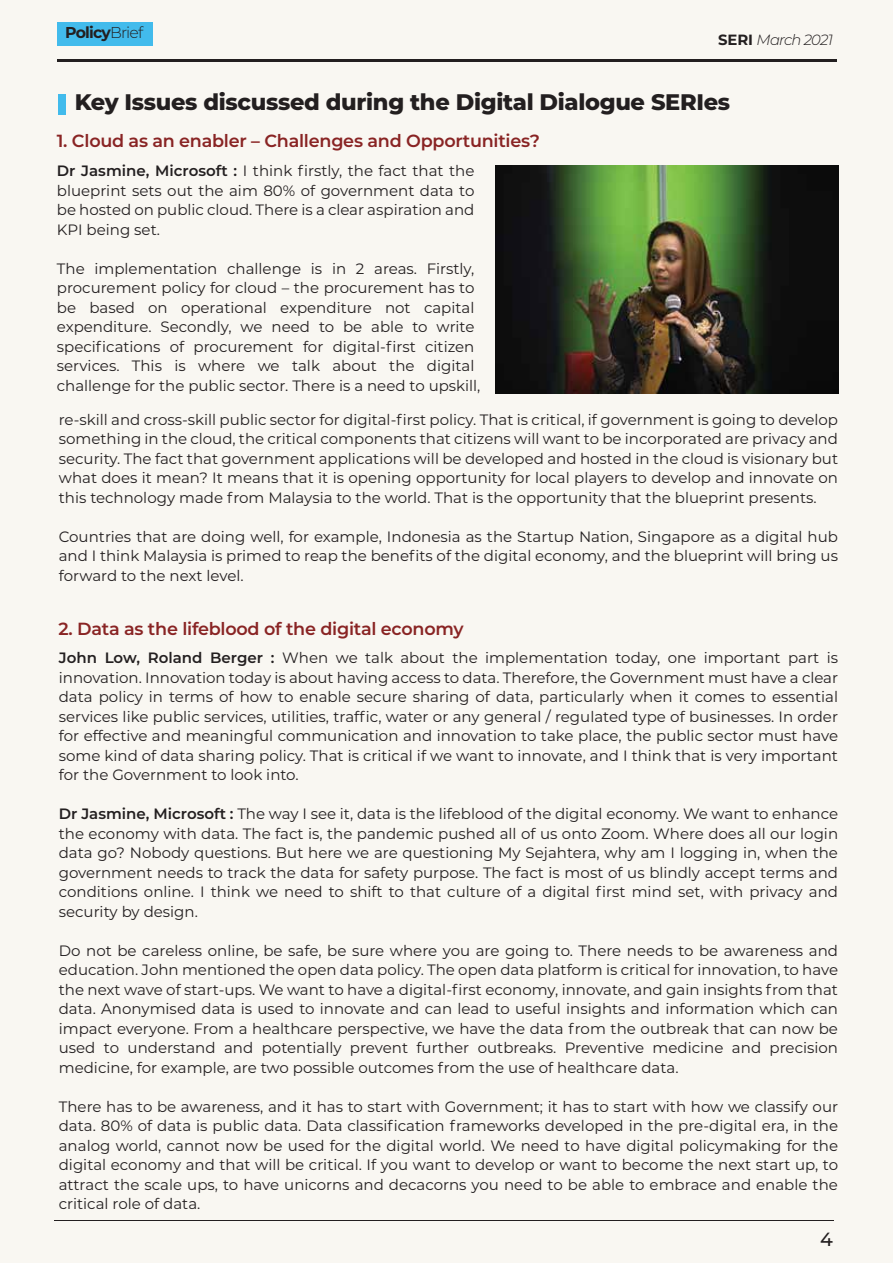
<style>
.page{position:relative;width:893px;height:1263px;background:#f9f7f2}
.page>*{position:absolute;margin:0;border:0;box-sizing:border-box;transform-origin:0 0}
.t1{font:800 22.5px "Montserrat";letter-spacing:-.015em;color:#231f20}
.t2{font:500 19.05px "Montserrat";color:#231f20}
.t3{font:600 17.55px "Montserrat";letter-spacing:-.015em;color:#892424}
.t4{font:700 15.75px "Montserrat";letter-spacing:-.05em;color:#231f20}
.t5{font:15px/19.5px "Montserrat";color:#231f20;text-align:justify}
.t6{font:italic 300 14.85px "Montserrat";letter-spacing:-.055em;color:#231f20}
.s1{font-weight:300}
.s2{font-weight:700;font-style:normal}
.s3{font-weight:600}
</style>
<div class="page">
<hr style="left:57px;top:59px;width:779px;height:3px;background:#231f20">
<div style="left:57px;top:22px;width:95px;height:24px;background:#42bbec"></div>
<hr style="left:55px;top:1220px;width:779px;height:1px;background:#231f20">
<div style="left:58px;top:94px;width:7px;height:20px;background:#42bbec"></div>
<img style="left:495px;top:165px;width:343px;height:229px">
<p class="t4" style="left:65px;top:21px;width:80px">Policy<span class="s1">Brief</span></p>
<p class="t6" style="left:718px;top:30px;width:116px"><span class="s2">SERI</span> March 2021</p>
<h1 class="t1" style="left:75px;top:85px;width:657px">Key Issues discussed during the Digital Dialogue SERIes</h1>
<p class="t3" style="left:57px;top:129px;width:484px">1. Cloud as an enabler – Challenges and Opportunities?</p>
<p class="t5" style="left:57px;top:161px;width:419px"><span class="s3">Dr Jasmine, Microsoft :</span> I think firstly, the fact that the blueprint sets out the aim 80% of government data to be hosted on public cloud. There is a clear aspiration and KPI being set.</p>
<p class="t5" style="left:57px;top:258px;width:425px;text-align:left">The implementation challenge is in 2 areas. Firstly, procurement policy for cloud – the procurement has to be based on operational expenditure not capital expenditure. Secondly, we need to be able to write specifications of procurement for digital-first citizen services. This is where we talk about the digital challenge for the public sector. There is a need to upskill,</p>
<p class="t5" style="left:59px;top:409px;width:781px">re-skill and cross-skill public sector for digital-first policy. That is critical, if government is going to develop something in the cloud, the critical components that citizens will want to be incorporated are privacy and security. The fact that government applications will be developed and hosted in the cloud is visionary but what does it mean? It means that it is opening opportunity for local players to develop and innovate on this technology made from Malaysia to the world. That is the opportunity that the blueprint presents.</p>
<p class="t5" style="left:59px;top:526px;width:781px">Countries that are doing well, for example, Indonesia as the Startup Nation, Singapore as a digital hub and I think Malaysia is primed to reap the benefits of the digital economy, and the blueprint will bring us forward to the next level.</p>
<p class="t3" style="left:58px;top:616px;width:407px">2. Data as the lifeblood of the digital economy</p>
<p class="t5" style="left:59px;top:648px;width:781px"><span class="s3">John Low, Roland Berger :</span> When we talk about the implementation today, one important part is innovation. Innovation today is about having access to data. Therefore, the Government must have a clear data policy in terms of how to enable secure sharing of data, particularly when it comes to essential services like public services, utilities, traffic, water or any general / regulated type of businesses. In order for effective and meaningful communication and innovation to take place, the public sector must have some kind of data sharing policy. That is critical if we want to innovate, and I think that is very important for the Government to look into.</p>
<p class="t5" style="left:59px;top:804px;width:781px"><span class="s3">Dr Jasmine, Microsoft :</span> The way I see it, data is the lifeblood of the digital economy. We want to enhance the economy with data. The fact is, the pandemic pushed all of us onto Zoom. Where does all our login data go? Nobody questions. But here we are questioning My Sejahtera, why am I logging in, when the government needs to track the data for safety purpose. The fact is most of us blindly accept terms and conditions online. I think we need to shift to that culture of a digital first mind set, with privacy and security by design.</p>
<p class="t5" style="left:59px;top:940px;width:781px">Do not be careless online, be safe, be sure where you are going to. There needs to be awareness and education. John mentioned the open data policy. The open data platform is critical for innovation, to have the next wave of start-ups. We want to have a digital-first economy, innovate, and gain insights from that data. Anonymised data is used to innovate and can lead to useful insights and information which can impact everyone. From a healthcare perspective, we have the data from the outbreak that can now be used to understand and potentially prevent further outbreaks. Preventive medicine and precision medicine, for example, are two possible outcomes from the use of healthcare data.</p>
<p class="t5" style="left:59px;top:1096px;width:781px">There has to be awareness, and it has to start with Government; it has to start with how we classify our data. 80% of data is public data. Data classification frameworks developed in the pre-digital era, in the analog world, cannot now be used for the digital world. We need to have digital policymaking for the digital economy and that will be critical. If you want to develop or want to become the next start up, to attract the scale ups, to have unicorns and decacorns you need to be able to embrace and enable the critical role of data.</p>
<p class="t2" style="left:820px;top:1226px;width:14px">4</p>
</div>
